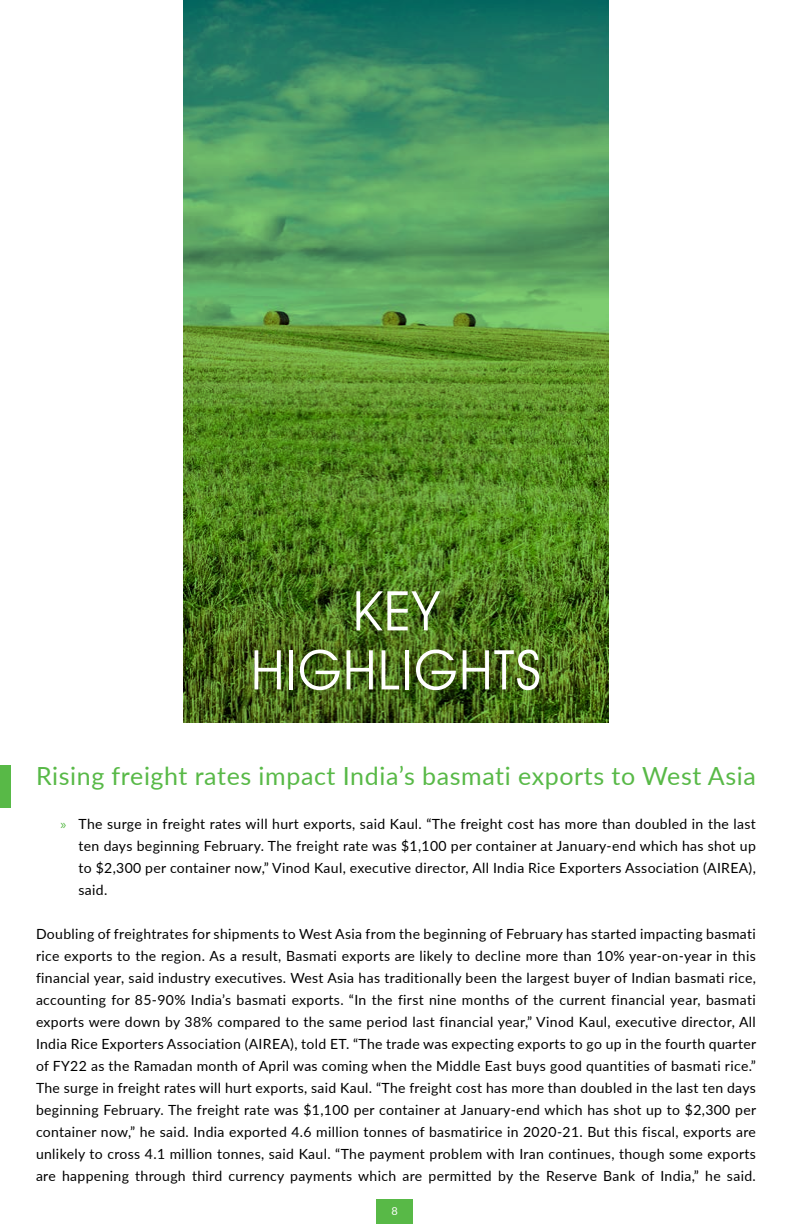
<style>
.page{position:relative;width:792px;height:1224px;background:#fff}
.page>*{position:absolute;margin:0;border:0;box-sizing:border-box;transform-origin:0 0}
.t1{font:55px/59px "Avant Garde IT Cby BT";letter-spacing:.025em;color:#fff;text-align:center}
.t2{font:25px "Lato";letter-spacing:.025em;color:#58b947}
.t3{font:14px/22px "Lato";letter-spacing:.025em;color:#000;text-align:justify}
.t4{font:11px "Lato";color:#fff}
.s1{font-family:"Myriad Pro";color:#58b947}
</style>
<div class="page">
<div style="left:0;top:765px;width:10px;height:43px;background:#58b947"></div>
<div style="left:377px;top:1200px;width:36px;height:24px;background:#58b947"></div>
<svg style="left:183px;top:0;width:426px;height:723px;background:#4e8a3f"></svg>
<h1 class="t1" style="left:251px;top:581px;width:292px">KEY<br>HIGHLIGHTS</h1>
<h2 class="t2" style="left:36px;top:759px;width:721px">Rising freight rates impact India’s basmati exports to West Asia</h2>
<p class="t3" style="left:79px;top:813px;width:679px;text-indent:-18px"><span class="s1">»</span> The surge in freight rates will hurt exports, said Kaul. “The freight cost has more than doubled in the last ten days beginning February. The freight rate was $1,100 per container at January-end which has shot up to $2,300 per container now,” Vinod Kaul, executive director, All India Rice Exporters Association (AIREA), said.</p>
<p class="t3" style="left:36px;top:923px;width:722px">Doubling of freightrates for shipments to West Asia from the beginning of February has started impacting basmati rice exports to the region. As a result, Basmati exports are likely to decline more than 10% year-on-year in this financial year, said industry executives. West Asia has traditionally been the largest buyer of Indian basmati rice, accounting for 85-90% India’s basmati exports. “In the first nine months of the current financial year, basmati exports were down by 38% compared to the same period last financial year,” Vinod Kaul, executive director, All India Rice Exporters Association (AIREA), told ET. “The trade was expecting exports to go up in the fourth quarter of FY22 as the Ramadan month of April was coming when the Middle East buys good quantities of basmati rice.” The surge in freight rates will hurt exports, said Kaul. “The freight cost has more than doubled in the last ten days beginning February. The freight rate was $1,100 per container at January-end which has shot up to $2,300 per container now,” he said. India exported 4.6 million tonnes of basmatirice in 2020-21. But this fiscal, exports are unlikely to cross 4.1 million tonnes, said Kaul. “The payment problem with Iran continues, though some exports are happening through third currency payments which are permitted by the Reserve Bank of India,” he said.</p>
<p class="t4" style="left:392px;top:1203px;width:8px">8</p>
</div>
